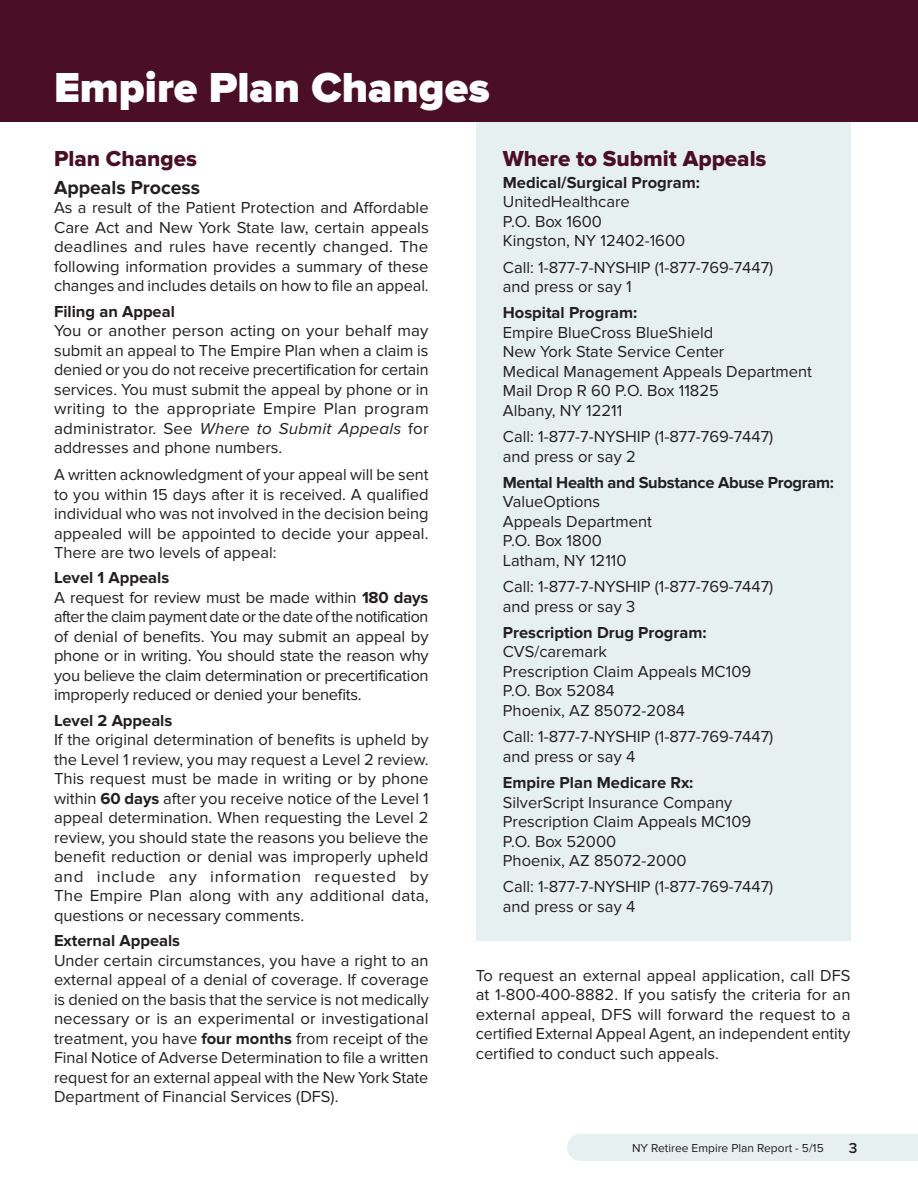
<style>
.page{position:relative;width:918px;height:1188px;background:#fff}
.page>*{position:absolute;margin:0;border:0;box-sizing:border-box;transform-origin:0 0}
.t1{font:900 43.5px "Proxima Nova";color:#fff}
.t2{font:22.5px "Proxima Nova Extrabld";color:#4a0f24}
.t3{font:700 19.5px "Proxima Nova";color:#231f20}
.t4{font:16.5px/19.5px "Proxima Nova";color:#231f20}
.t5{font:700 16.5px "Proxima Nova";color:#231f20}
.t6{font:700 16.5px "Proxima Nova";letter-spacing:-.02em;color:#231f20}
.t7{font:600 15px "Proxima Nova";color:#231f20}
.t8{font:12px "Proxima Nova";color:#231f20}
.s1{font-style:italic}
.s2{font-weight:700}
</style>
<div class="page">
<div style="left:580px;top:1134px;width:338px;height:27px;background:#e7f0f1"></div>
<div style="left:567px;top:1134px;width:27px;height:27px;background:#e7f0f1;border-radius:50%"></div>
<div style="left:476px;top:119px;width:374px;height:822px;background:#e7f0f1"></div>
<div style="left:0;top:0;width:918px;height:122px;background:#4a0f24"></div>
<h1 class="t1" style="left:54px;top:62px;width:437px">Empire Plan Changes</h1>
<h2 class="t2" style="left:54px;top:146px;width:145px">Plan Changes</h2>
<p class="t3" style="left:54px;top:176px;width:148px">Appeals Process</p>
<p class="t4" style="left:54px;top:198px;width:376px;text-align:justify">As a result of the Patient Protection and Affordable Care Act and New York State law, certain appeals deadlines and rules have recently changed. The following information provides a summary of these changes and includes details on how to file an appeal.</p>
<p class="t5" style="left:54px;top:302px;width:122px">Filing an Appeal</p>
<p class="t4" style="left:54px;top:321px;width:376px;text-align:justify">You or another person acting on your behalf may submit an appeal to The Empire Plan when a claim is denied or you do not receive precertification for certain services. You must submit the appeal by phone or in writing to the appropriate Empire Plan program administrator. See <span class="s1">Where to Submit Appeals</span> for addresses and phone numbers.</p>
<p class="t4" style="left:54px;top:465px;width:376px;text-align:justify">A written acknowledgment of your appeal will be sent to you within 15 days after it is received. A qualified individual who was not involved in the decision being appealed will be appointed to decide your appeal.<br>There are two levels of appeal:</p>
<p class="t4" style="left:54px;top:569px;width:376px"><span class="s2">Level 1 Appeals<br></span>A request for review must be made within <span class="s2">180 days </span>after the claim payment date or the date of the notification of denial of benefits. You may submit an appeal by phone or in writing. You should state the reason why you believe the claim determination or precertification improperly reduced or denied your benefits.</p>
<p class="t5" style="left:54px;top:711px;width:120px">Level 2 Appeals</p>
<p class="t4" style="left:54px;top:730px;width:376px;text-align:justify">If the original determination of benefits is upheld by the Level 1 review, you may request a Level 2 review.<br>This request must be made in writing or by phone within <span class="s2">60 days</span> after you receive notice of the Level 1 appeal determination. When requesting the Level 2 review, you should state the reasons you believe the benefit reduction or denial was improperly upheld and include any information requested by The Empire Plan along with any additional data, questions or necessary comments.</p>
<p class="t5" style="left:54px;top:931px;width:128px">External Appeals</p>
<p class="t4" style="left:54px;top:951px;width:376px;text-align:justify">Under certain circumstances, you have a right to an external appeal of a denial of coverage. If coverage is denied on the basis that the service is not medically necessary or is an experimental or investigational treatment, you have <span class="s2">four months</span> from receipt of the Final Notice of Adverse Determination to file a written request for an external appeal with the New York State Department of Financial Services (DFS).</p>
<h2 class="t2" style="left:503px;top:146px;width:265px">Where to Submit Appeals</h2>
<p class="t5" style="left:503px;top:173px;width:199px">Medical/Surgical Program:</p>
<p class="t4" style="left:503px;top:192px;width:184px">UnitedHealthcare<br>P.O. Box 1600<br>Kingston, NY 12402-1600</p>
<p class="t4" style="left:503px;top:258px;width:272px">Call: 1-877-7-NYSHIP (1-877-769-7447) and press or say 1</p>
<p class="t5" style="left:503px;top:303px;width:136px">Hospital Program:</p>
<p class="t4" style="left:503px;top:323px;width:311px">Empire BlueCross BlueShield<br>New York State Service Center<br>Medical Management Appeals Department<br>Mail Drop R 60 P.O. Box 11825<br>Albany, NY 12211</p>
<p class="t4" style="left:503px;top:427px;width:272px">Call: 1-877-7-NYSHIP (1-877-769-7447) and press or say 2</p>
<p class="t6" style="left:503px;top:473px;width:333px">Mental Health and Substance Abuse Program:</p>
<p class="t4" style="left:503px;top:492px;width:151px">ValueOptions<br>Appeals Department<br>P.O. Box 1800<br>Latham, NY 12110</p>
<p class="t4" style="left:503px;top:577px;width:272px">Call: 1-877-7-NYSHIP (1-877-769-7447) and press or say 3</p>
<p class="t5" style="left:503px;top:623px;width:205px">Prescription Drug Program:</p>
<p class="t4" style="left:503px;top:643px;width:250px">CVS/caremark<br>Prescription Claim Appeals MC109<br>P.O. Box 52084<br>Phoenix, AZ 85072-2084</p>
<p class="t4" style="left:503px;top:727px;width:272px">Call: 1-877-7-NYSHIP (1-877-769-7447) and press or say 4</p>
<p class="t5" style="left:503px;top:773px;width:192px">Empire Plan Medicare Rx:</p>
<p class="t4" style="left:503px;top:793px;width:250px">SilverScript Insurance Company<br>Prescription Claim Appeals MC109<br>P.O. Box 52000<br>Phoenix, AZ 85072-2000</p>
<p class="t4" style="left:503px;top:877px;width:272px">Call: 1-877-7-NYSHIP (1-877-769-7447) and press or say 4</p>
<p class="t4" style="left:476px;top:966px;width:376px;text-align:justify">To request an external appeal application, call DFS at 1-800-400-8882. If you satisfy the criteria for an external appeal, DFS will forward the request to a certified External Appeal Agent, an independent entity certified to conduct such appeals.</p>
<p class="t8" style="left:632px;top:1141px;width:193px">NY Retiree Empire Plan Report - 5/15</p>
<p class="t7" style="left:849px;top:1140px;width:10px">3</p>
</div>
